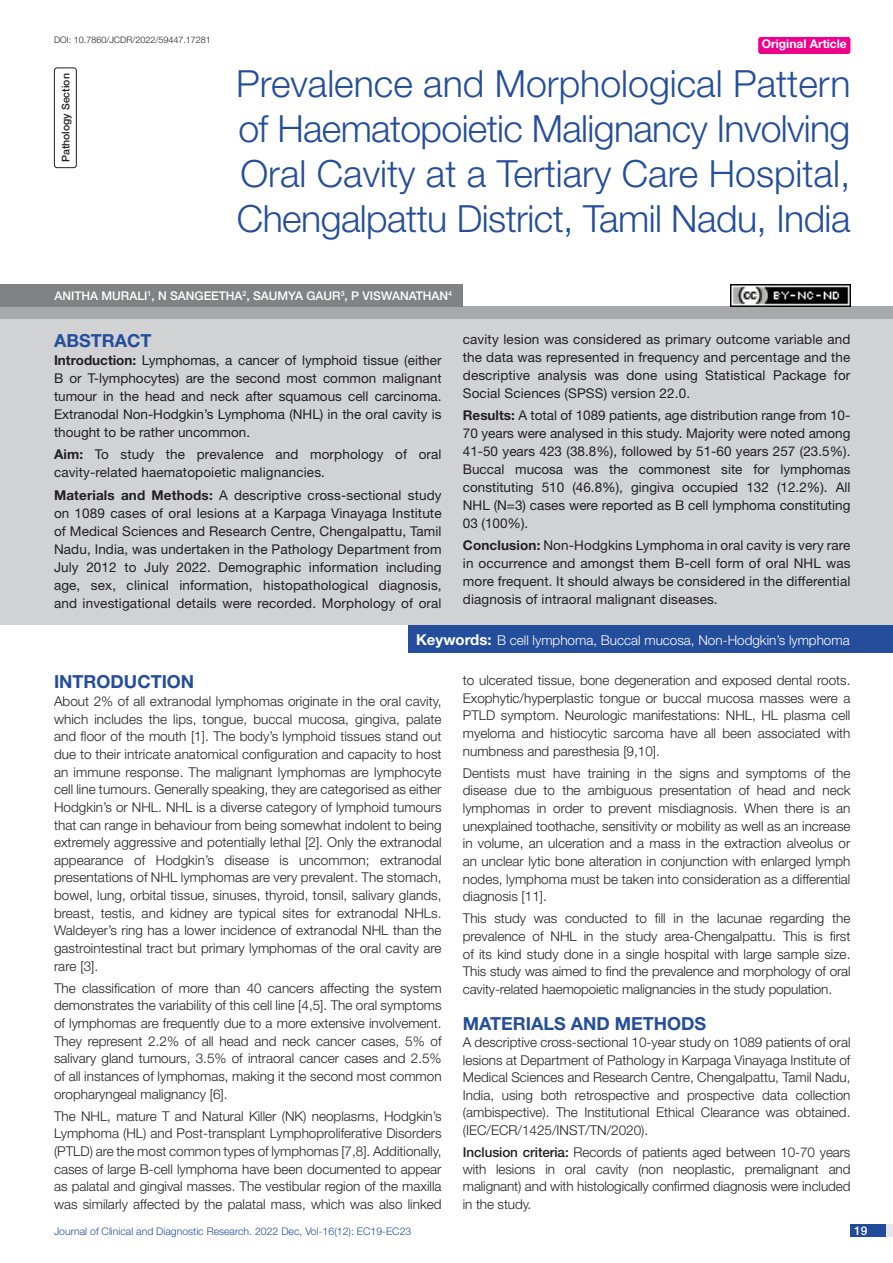
<style>
.page{position:relative;width:893px;height:1263px;background:#fff}
.page>*{position:absolute;margin:0;border:0;box-sizing:border-box;transform-origin:0 0}
.t1{font:300 37.5px/45px "Helvetica Neue";letter-spacing:-.015em;color:#244e9b;text-align:justify}
.Heading{font:700 18px "Helvetica Neue";color:#244e9b}
.Abstract_head{font:700 18px "Helvetica Neue";color:#244e9b}
.Body_text{font:300 13.5px/17.7px "Helvetica Neue";color:#231f20;text-align:justify}
.Abstract_Text{font:13.5px/18px "Helvetica Neue";letter-spacing:.01em;color:#231f20;text-align:justify}
.Key_words{font:300 13.5px "Helvetica Neue";color:#fff}
.Author{font:500 12px "Helvetica Neue";color:#fff}
.t2{font:700 12px "Helvetica Neue";color:#fff}
.t3{font:300 10.5px "Helvetica Neue";color:#244e9b}
.section{font:500 10.5px "Helvetica Neue";color:#231f20}
.DOI{font:300 9px "Helvetica Neue";color:#231f20}
.s1{font-weight:700}
.s2{font-weight:700;font-size:15px}
.s3{font-weight:500}
</style>
<div class="page">
<div style="left:850px;top:1224px;width:43px;height:13px;background:#e6e7e9"></div>
<div style="left:850px;top:1224px;width:35px;height:13px;background:#214c99"></div>
<div style="left:758px;top:37px;width:92px;height:17px;background:#ed028c;border-radius:3px"></div>
<div style="left:54px;top:68px;width:23px;height:100px;border:1px solid #231f20;border-radius:3px"></div>
<div style="left:0;top:307px;width:893px;height:12px;background:#a8a9ad"></div>
<div style="left:0;top:284px;width:463px;height:23px;background:#808285"></div>
<div style="left:0;top:319px;width:893px;height:306px;background:#d1d2d4"></div>
<div style="left:408px;top:625px;width:485px;height:28px;background:#244e9b"></div>
<img style="left:730px;top:284px;width:120px;height:23px">
<p class="DOI" style="left:54px;top:35px;width:158px">DOI: 10.7860/JCDR/2022/59447.17281</p>
<p class="t2" style="left:762px;top:37px;width:87px">Original Article</p>
<p class="section" style="left:59px;top:162px;width:90px;rotate:-90deg">PATHOLOGY SECTION</p>
<p class="t1" style="left:236px;top:60px;width:616px">Prevalence and Morphological Pattern of Haematopoietic Malignancy Involving Oral Cavity at a Tertiary Care Hospital, Chengalpattu District, Tamil Nadu, India</p>
<p class="Author" style="left:54px;top:289px;width:399px">ANITHA MURALI <sup>1</sup>, N SANGEETHA<sup>2</sup>, SAUMYA GAUR<sup>3</sup>, P VISWANATHAN<sup>4</sup></p>
<p class="Abstract_head" style="left:54px;top:329px;width:99px">ABSTRACT</p>
<p class="Abstract_Text" style="left:54px;top:351px;width:389px"><span class="s1">Introduction:</span> Lymphomas, a cancer of lymphoid tissue (either B or T-lymphocytes) are the second most common malignant tumour in the head and neck after squamous cell carcinoma.<br>Extranodal Non-Hodgkin’s Lymphoma (NHL) in the oral cavity is thought to be rather uncommon.</p>
<p class="Abstract_Text" style="left:54px;top:445px;width:389px"><span class="s1">Aim:</span> To study the prevalence and morphology of oral cavity-related haematopoietic malignancies.</p>
<p class="Abstract_Text" style="left:54px;top:485px;width:389px"><span class="s1">Materials and Methods:</span> A descriptive cross-sectional study on 1089 cases of oral lesions at a Karpaga Vinayaga Institute of Medical Sciences and Research Centre, Chengalpattu, Tamil Nadu, India, was undertaken in the Pathology Department from July 2012 to July 2022. Demographic information including age, sex, clinical information, histopathological diagnosis, and investigational details were recorded. Morphology of oral</p>
<p class="Abstract_Text" style="left:463px;top:330px;width:389px">cavity lesion was considered as primary outcome variable and the data was represented in frequency and percentage and the descriptive analysis was done using Statistical Package for Social Sciences (SPSS) version 22.0.</p>
<p class="Abstract_Text" style="left:463px;top:406px;width:389px"><span class="s1">Results:</span> A total of 1089 patients, age distribution range from 10- 70 years were analysed in this study. Majority were noted among 41-50 years 423 (38.8%), followed by 51-60 years 257 (23.5%).<br>Buccal mucosa was the commonest site for lymphomas constituting 510 (46.8%), gingiva occupied 132 (12.2%). All NHL (N=3) cases were reported as B cell lymphoma constituting 03 (100%).</p>
<p class="Abstract_Text" style="left:463px;top:536px;width:389px"><span class="s1">Conclusion:</span> Non-Hodgkins Lymphoma in oral cavity is very rare in occurrence and amongst them B-cell form of oral NHL was more frequent. It should always be considered in the differential diagnosis of intraoral malignant diseases.</p>
<p class="Key_words" style="left:416px;top:631px;width:435px"><span class="s2">Keywords:</span> B cell lymphoma, Buccal mucosa, Non-Hodgkin’s lymphoma</p>
<p class="Heading" style="left:54px;top:671px;width:142px">INTRODUCTION</p>
<p class="Body_text" style="left:54px;top:692px;width:389px">About 2% of all extranodal lymphomas originate in the oral cavity, which includes the lips, tongue, buccal mucosa, gingiva, palate and floor of the mouth [1]. The body’s lymphoid tissues stand out due to their intricate anatomical configuration and capacity to host an immune response. The malignant lymphomas are lymphocyte cell line tumours. Generally speaking, they are categorised as either Hodgkin’s or NHL. NHL is a diverse category of lymphoid tumours that can range in behaviour from being somewhat indolent to being extremely aggressive and potentially lethal [2]. Only the extranodal appearance of Hodgkin’s disease is uncommon; extranodal presentations of NHL lymphomas are very prevalent. The stomach, bowel, lung, orbital tissue, sinuses, thyroid, tonsil, salivary glands, breast, testis, and kidney are typical sites for extranodal NHLs.<br>Waldeyer’s ring has a lower incidence of extranodal NHL than the gastrointestinal tract but primary lymphomas of the oral cavity are rare [3].</p>
<p class="Body_text" style="left:54px;top:979px;width:389px">The classification of more than 40 cancers affecting the system demonstrates the variability of this cell line [4,5]. The oral symptoms of lymphomas are frequently due to a more extensive involvement.<br>They represent 2.2% of all head and neck cancer cases, 5% of salivary gland tumours, 3.5% of intraoral cancer cases and 2.5% of all instances of lymphomas, making it the second most common oropharyngeal malignancy [6].</p>
<p class="Body_text" style="left:54px;top:1107px;width:389px">The NHL, mature T and Natural Killer (NK) neoplasms, Hodgkin’s Lymphoma (HL) and Post-transplant Lymphoproliferative Disorders (PTLD) are the most common types of lymphomas [7,8]. Additionally, cases of large B-cell lymphoma have been documented to appear as palatal and gingival masses. The vestibular region of the maxilla was similarly affected by the palatal mass, which was also linked</p>
<p class="Body_text" style="left:463px;top:671px;width:389px">to ulcerated tissue, bone degeneration and exposed dental roots.<br>Exophytic/hyperplastic tongue or buccal mucosa masses were a PTLD symptom. Neurologic manifestations: NHL, HL plasma cell myeloma and histiocytic sarcoma have all been associated with numbness and paresthesia [9,10].</p>
<p class="Body_text" style="left:463px;top:763px;width:389px">Dentists must have training in the signs and symptoms of the disease due to the ambiguous presentation of head and neck lymphomas in order to prevent misdiagnosis. When there is an unexplained toothache, sensitivity or mobility as well as an increase in volume, an ulceration and a mass in the extraction alveolus or an unclear lytic bone alteration in conjunction with enlarged lymph nodes, lymphoma must be taken into consideration as a differential diagnosis [11].</p>
<p class="Body_text" style="left:463px;top:909px;width:389px">This study was conducted to fill in the lacunae regarding the prevalence of NHL in the study area-Chengalpattu. This is first of its kind study done in a single hospital with large sample size.<br>This study was aimed to find the prevalence and morphology of oral cavity-related haemopoietic malignancies in the study population.</p>
<p class="Heading" style="left:463px;top:1012px;width:245px">MATERIALS AND METHODS</p>
<p class="Body_text" style="left:463px;top:1033px;width:389px">A descriptive cross-sectional 10-year study on 1089 patients of oral lesions at Department of Pathology in Karpaga Vinayaga Institute of Medical Sciences and Research Centre, Chengalpattu, Tamil Nadu, India, using both retrospective and prospective data collection (ambispective). The Institutional Ethical Clearance was obtained. (IEC/ECR/1425/INST/TN/2020).</p>
<p class="Body_text" style="left:463px;top:1143px;width:389px"><span class="s3">INCLUSION CRITERIA:</span> Records of patients aged between 10-70 years with lesions in oral cavity (non neoplastic, premalignant and malignant) and with histologically confirmed diagnosis were included in the study.</p>
<p class="t3" style="left:54px;top:1225px;width:359px">Journal of Clinical and Diagnostic Research. 2022 Dec, Vol-16(12): EC19-EC23</p>
<p class="Author" style="left:854px;top:1223px;width:15px">19</p>
</div>
